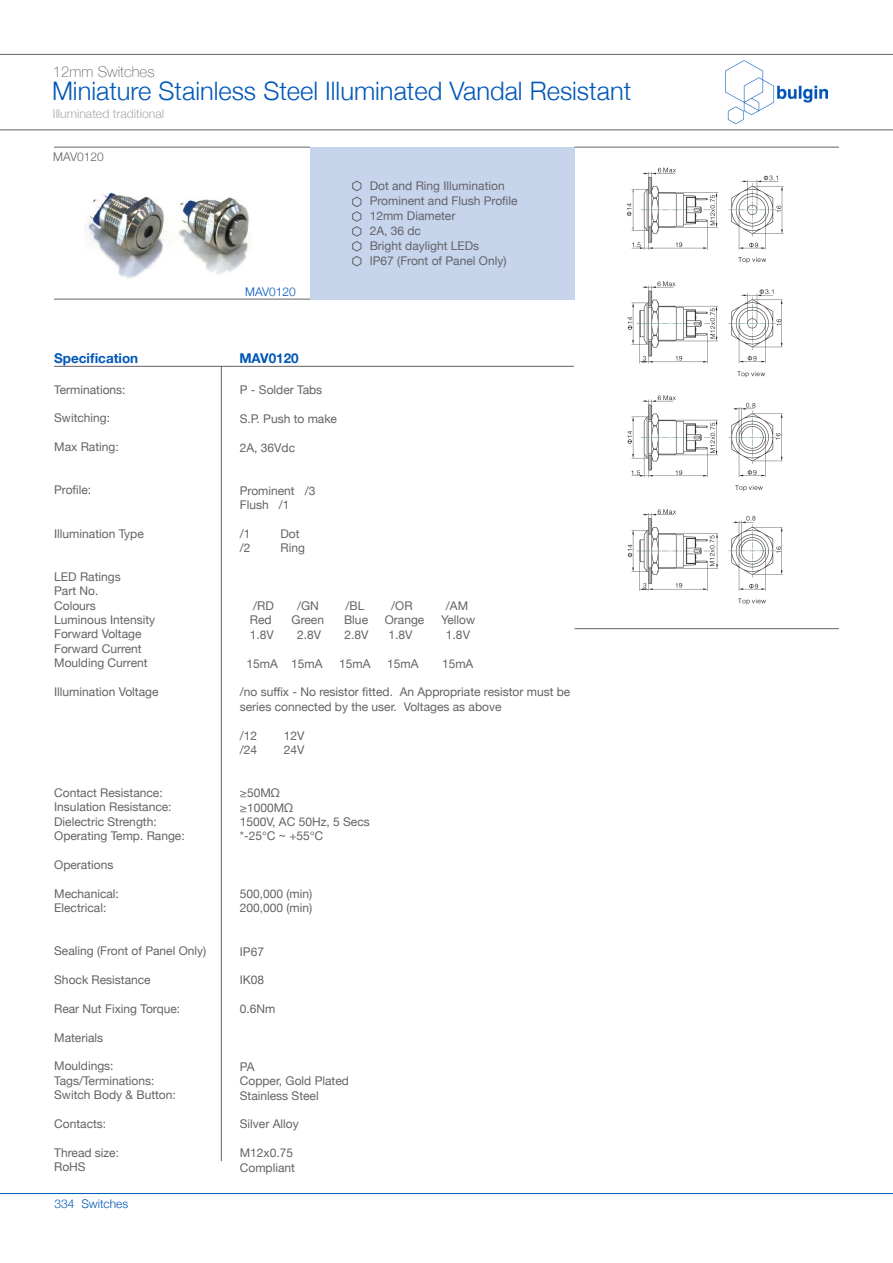
<style>
.page{position:relative;width:893px;height:1263px;background:#fff}
.page>*{position:absolute;margin:0;border:0;box-sizing:border-box;transform-origin:0 0}
.t1{font:300 25.5px "Helvetica Neue";color:#0057b8}
.t2{font:100 15px "Helvetica Neue";color:#636366}
.t3{font:700 13.5px "Helvetica Neue";color:#0057b8}
.t4{font:300 12.3px "Helvetica Neue";color:#a8a9ad}
.t5{font:12px/14.4px "Helvetica Neue";color:#636366}
.t6{font:300 12px "Helvetica Neue";color:#0057b8}
.t7{font:300 12px "Helvetica Neue";color:#636366}
</style>
<div class="page">
<hr style="left:0;top:1193px;width:893px;height:1px;background:#0057b8">
<img style="left:726px;top:61px;width:101px;height:63px">
<hr style="left:0;top:54px;width:893px;height:1px;background:#636366">
<hr style="left:0;top:129px;width:893px;height:1px;background:#636366">
<img style="left:627px;top:167px;width:157px;height:438px">
<img style="left:85px;top:192px;width:167px;height:87px">
<div style="left:310px;top:147px;width:264px;height:152px;background:#c6d4ec"></div>
<hr style="left:54px;top:147px;width:256px;height:1px;background:#636366">
<hr style="left:574px;top:628px;width:265px;height:1px;background:#636366">
<hr style="left:54px;top:299px;width:256px;height:1px;background:#636366">
<hr style="left:54px;top:366px;width:520px;height:1px;background:#636366">
<hr style="left:221px;top:366px;width:1px;height:795px;background:#636366">
<hr style="left:574px;top:147px;width:265px;height:1px;background:#636366">
<svg style="left:352px;top:180px;width:10px;height:87px"></svg>
<p class="t2" style="left:53px;top:60px;width:103px">12mm Switches</p>
<p class="t1" style="left:52px;top:71px;width:581px">Miniature Stainless Steel Illuminated Vandal Resistant</p>
<p class="t4" style="left:53px;top:104px;width:113px">Illuminated traditional</p>
<p class="t7" style="left:53px;top:147px;width:52px">MAV0120</p>
<p class="t6" style="left:245px;top:282px;width:52px">MAV0120</p>
<p class="t3" style="left:54px;top:348px;width:86px">Specification</p>
<p class="t3" style="left:239px;top:348px;width:61px">MAV0120</p>
<p class="t5" style="left:370px;top:180px;width:136px">Dot and Ring Illumination</p>
<p class="t5" style="left:370px;top:195px;width:149px">Prominent and Flush Profile</p>
<p class="t5" style="left:370px;top:210px;width:87px">12mm Diameter</p>
<p class="t5" style="left:370px;top:225px;width:53px">2A, 36 dc</p>
<p class="t5" style="left:370px;top:240px;width:111px">Bright daylight LEDs</p>
<p class="t5" style="left:370px;top:255px;width:138px">IP67 (Front of Panel Only)</p>
<p class="t5" style="left:54px;top:383px;width:73px">Terminations:</p>
<p class="t5" style="left:54px;top:411px;width:57px">Switching:</p>
<p class="t5" style="left:54px;top:440px;width:66px">Max Rating:</p>
<p class="t5" style="left:54px;top:483px;width:39px">Profile:</p>
<p class="t5" style="left:54px;top:527px;width:91px">Illumination Type</p>
<p class="t5" style="left:54px;top:570px;width:68px">LED Ratings</p>
<p class="t5" style="left:54px;top:584px;width:46px">Part No.</p>
<p class="t5" style="left:54px;top:599px;width:43px">Colours</p>
<p class="t5" style="left:54px;top:613px;width:102px">Luminous Intensity</p>
<p class="t5" style="left:54px;top:627px;width:89px">Forward Voltage</p>
<p class="t5" style="left:54px;top:642px;width:89px">Forward Current</p>
<p class="t5" style="left:54px;top:656px;width:95px">Moulding Current</p>
<p class="t5" style="left:54px;top:685px;width:106px">Illumination Voltage</p>
<p class="t5" style="left:54px;top:786px;width:110px">Contact Resistance:</p>
<p class="t5" style="left:54px;top:800px;width:119px">Insulation Resistance:</p>
<p class="t5" style="left:54px;top:815px;width:104px">Dielectric Strength:</p>
<p class="t5" style="left:54px;top:829px;width:132px">Operating Temp. Range:</p>
<p class="t5" style="left:54px;top:858px;width:61px">Operations</p>
<p class="t5" style="left:54px;top:887px;width:66px">Mechanical:</p>
<p class="t5" style="left:54px;top:901px;width:54px">Electrical:</p>
<p class="t5" style="left:54px;top:944px;width:154px">Sealing (Front of Panel Only)</p>
<p class="t5" style="left:54px;top:973px;width:98px">Shock Resistance</p>
<p class="t5" style="left:54px;top:1002px;width:128px">Rear Nut Fixing Torque:</p>
<p class="t5" style="left:54px;top:1031px;width:50px">Materials</p>
<p class="t5" style="left:54px;top:1059px;width:61px">Mouldings:</p>
<p class="t5" style="left:54px;top:1074px;width:102px">Tags/Terminations:</p>
<p class="t5" style="left:54px;top:1088px;width:123px">Switch Body &amp; Button:</p>
<p class="t5" style="left:54px;top:1117px;width:54px">Contacts:</p>
<p class="t5" style="left:54px;top:1146px;width:66px">Thread size:</p>
<p class="t5" style="left:54px;top:1160px;width:33px">RoHS</p>
<p class="t6" style="left:55px;top:1194px;width:75px">334 Switches</p>
<p class="t5" style="left:240px;top:383px;width:84px">P - Solder Tabs</p>
<p class="t5" style="left:240px;top:412px;width:99px">S.P. Push to make</p>
<p class="t5" style="left:240px;top:441px;width:57px">2A, 36Vdc</p>
<p class="t5" style="left:240px;top:484px;width:77px">Prominent /3</p>
<p class="t5" style="left:240px;top:498px;width:51px">Flush /1</p>
<p class="t5" style="left:240px;top:527px;width:12px">/1</p>
<p class="t5" style="left:281px;top:527px;width:21px">Dot</p>
<p class="t5" style="left:240px;top:541px;width:12px">/2</p>
<p class="t5" style="left:281px;top:541px;width:26px">Ring</p>
<p class="t5" style="left:253px;top:599px;width:22px">/RD</p>
<p class="t5" style="left:297px;top:599px;width:23px">/GN</p>
<p class="t5" style="left:346px;top:599px;width:20px">/BL</p>
<p class="t5" style="left:391px;top:599px;width:23px">/OR</p>
<p class="t5" style="left:446px;top:599px;width:24px">/AM</p>
<p class="t5" style="left:250px;top:613px;width:23px">Red</p>
<p class="t5" style="left:292px;top:613px;width:34px">Green</p>
<p class="t5" style="left:344px;top:613px;width:25px">Blue</p>
<p class="t5" style="left:385px;top:613px;width:41px">Orange</p>
<p class="t5" style="left:441px;top:613px;width:36px">Yellow</p>
<p class="t5" style="left:250px;top:628px;width:26px">1.8V</p>
<p class="t5" style="left:297px;top:628px;width:26px">2.8V</p>
<p class="t5" style="left:345px;top:628px;width:26px">2.8V</p>
<p class="t5" style="left:389px;top:628px;width:26px">1.8V</p>
<p class="t5" style="left:446px;top:628px;width:26px">1.8V</p>
<p class="t5" style="left:246px;top:657px;width:78px">15mA 15mA</p>
<p class="t5" style="left:339px;top:657px;width:33px">15mA</p>
<p class="t5" style="left:387px;top:657px;width:33px">15mA</p>
<p class="t5" style="left:442px;top:657px;width:33px">15mA</p>
<p class="t5" style="left:240px;top:685px;width:332px">/no suffix - No resistor fitted. An Appropriate resistor must be series connected by the user. Voltages as above</p>
<p class="t5" style="left:240px;top:729px;width:19px">/12</p>
<p class="t5" style="left:284px;top:729px;width:22px">12V</p>
<p class="t5" style="left:240px;top:743px;width:19px">/24</p>
<p class="t5" style="left:284px;top:743px;width:22px">24V</p>
<p class="t5" style="left:240px;top:786px;width:41px">≥50MΩ</p>
<p class="t5" style="left:240px;top:801px;width:55px">≥1000MΩ</p>
<p class="t5" style="left:240px;top:815px;width:132px">1500V, AC 50Hz, 5 Secs</p>
<p class="t5" style="left:240px;top:829px;width:85px">*-25℃ ~ +55℃</p>
<p class="t5" style="left:240px;top:887px;width:74px">500,000 (min)</p>
<p class="t5" style="left:240px;top:901px;width:74px">200,000 (min)</p>
<p class="t5" style="left:240px;top:945px;width:26px">IP67</p>
<p class="t5" style="left:240px;top:973px;width:26px">IK08</p>
<p class="t5" style="left:240px;top:1002px;width:37px">0.6Nm</p>
<p class="t5" style="left:240px;top:1060px;width:16px">PA</p>
<p class="t5" style="left:240px;top:1074px;width:111px">Copper, Gold Plated</p>
<p class="t5" style="left:240px;top:1089px;width:80px">Stainless Steel</p>
<p class="t5" style="left:240px;top:1117px;width:60px">Silver Alloy</p>
<p class="t5" style="left:240px;top:1146px;width:55px">M12x0.75</p>
<p class="t5" style="left:240px;top:1161px;width:57px">Compliant</p>
</div>
